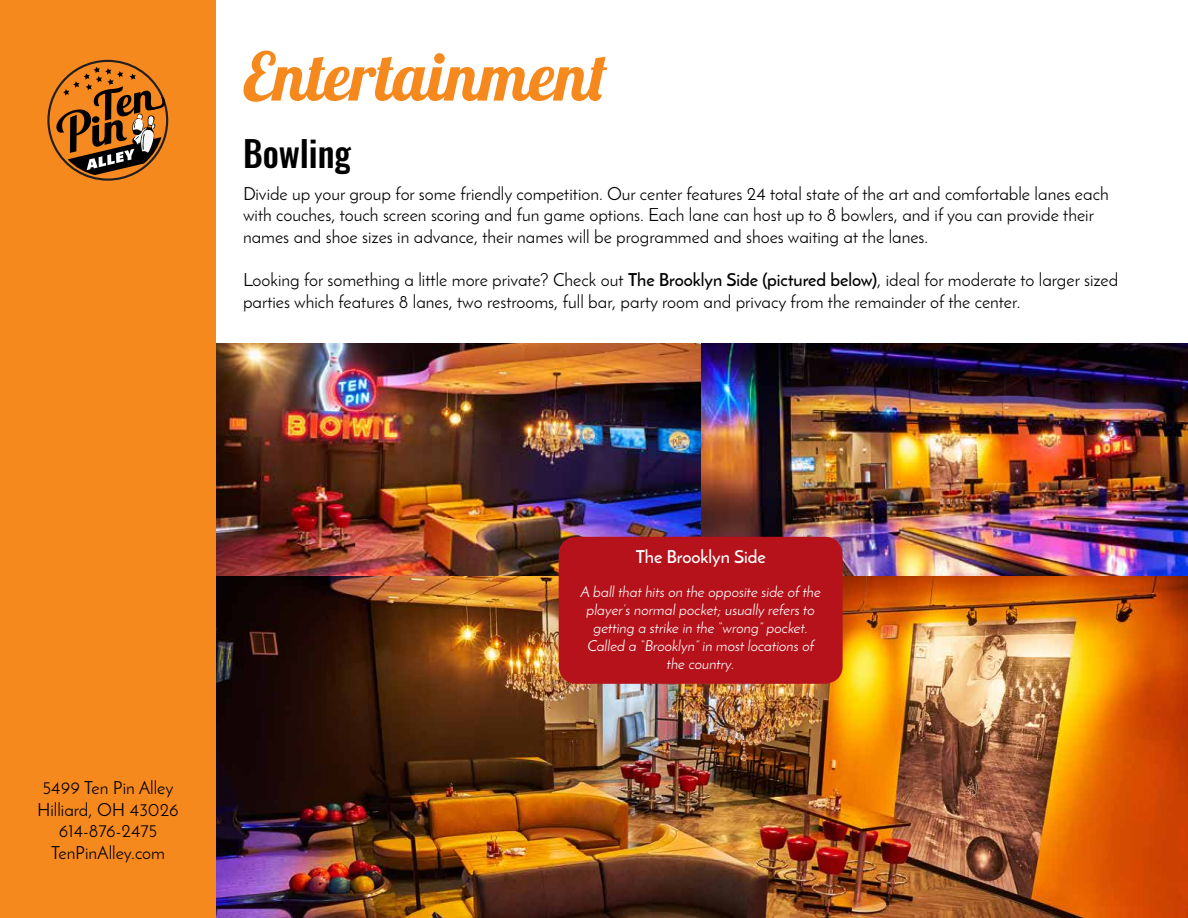
<style>
.page{position:relative;width:1188px;height:918px;background:#fff}
.page>*{position:absolute;margin:0;border:0;box-sizing:border-box;transform-origin:0 0}
.t1{font:66.6px "Lobster 1.4";letter-spacing:.02em;color:#f6891e}
.t2{font:500 35.55px "Oswald";color:#000}
.t3{font:18px/21.6px "Josefin Sans";color:#000}
.t4{font:600 18px "Josefin Sans";color:#fff}
.t5{font:italic 15px/18px "Josefin Sans";color:#fff;text-align:center}
.s1{font-weight:600}
</style>
<div class="page">
<img style="left:216px;top:344px;width:972px;height:233px">
<img style="left:216px;top:577px;width:972px;height:341px">
<div style="left:0;top:0;width:216px;height:918px;background:#f6891e"></div>
<svg style="left:47px;top:59px;width:122px;height:122px"></svg>
<div style="left:559px;top:537px;width:284px;height:147px;background:#b5121b;border-radius:18px"></div>
<h1 class="t1" style="left:243px;top:34px;width:366px">Entertainment</h1>
<h2 class="t2" style="left:243px;top:128px;width:110px">Bowling</h2>
<p class="t3" style="left:243px;top:183px;width:867px">Divide up your group for some friendly competition. Our center features 24 total state of the art and comfortable lanes each with couches, touch screen scoring and fun game options. Each lane can host up to 8 bowlers, and if you can provide their names and shoe sizes in advance, their names will be programmed and shoes waiting at the lanes.</p>
<p class="t3" style="left:243px;top:269px;width:877px">Looking for something a little more private? Check out <span class="s1">The Brooklyn Side (pictured below)</span>, ideal for moderate to larger sized parties which features 8 lanes, two restrooms, full bar, party room and privacy from the remainder of the center.</p>
<p class="t3" style="left:37px;top:777px;width:143px;text-align:center">5499 Ten Pin Alley<br>Hilliard, OH 43026<br>614-876-2475<br>TenPinAlley.com</p>
<p class="t4" style="left:635px;top:545px;width:132px">The Brooklyn Side</p>
<p class="t5" style="left:580px;top:583px;width:242px">A ball that hits on the opposite side of the player’s normal pocket; usually refers to getting a strike in the “wrong” pocket.<br>Called a “Brooklyn” in most locations of the country.</p>
</div>
